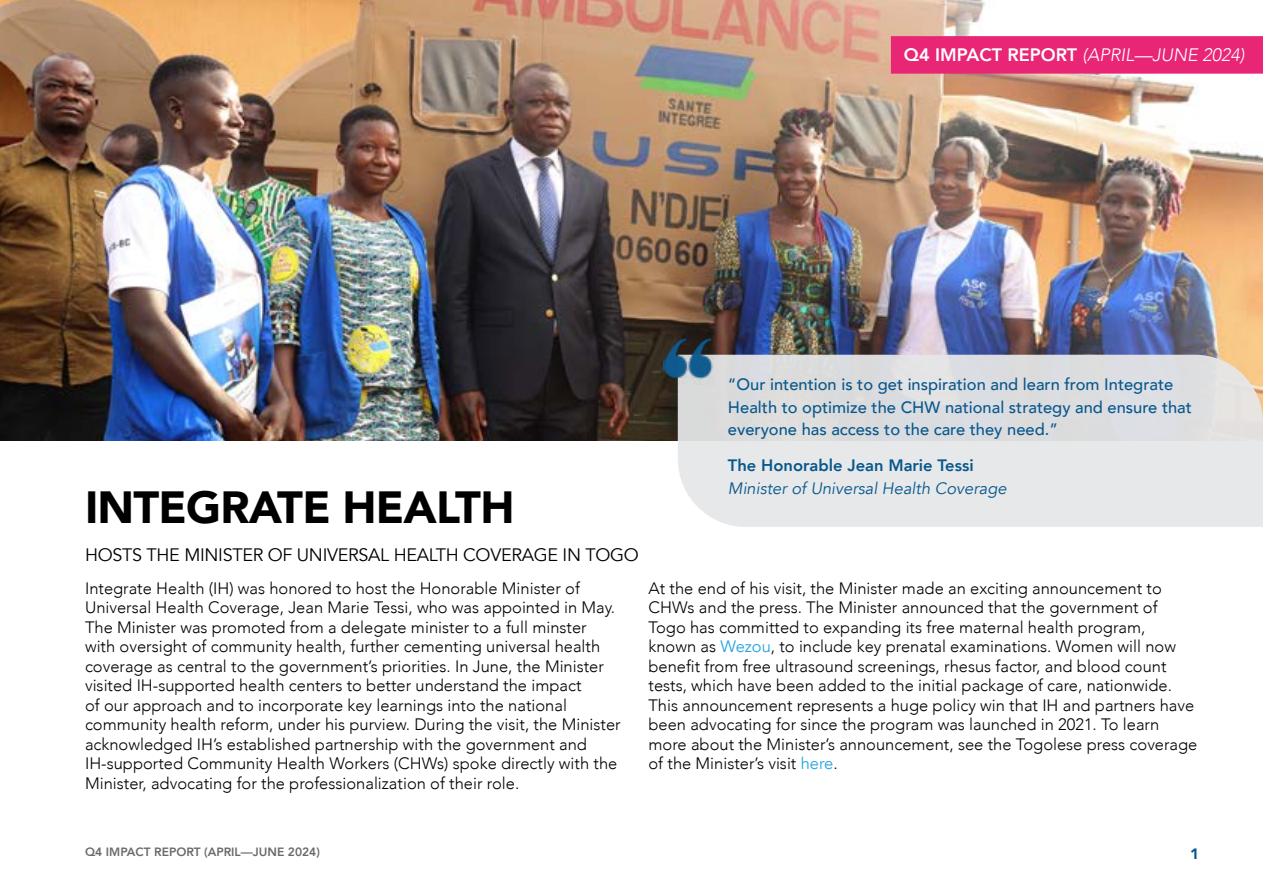
<style>
.page{position:relative;width:1263px;height:893px;background:#fff}
.page>*{position:absolute;margin:0;border:0;box-sizing:border-box;transform-origin:0 0}
.t1{font:900 45px "Avenir";letter-spacing:-.015em;color:#000}
.t2{font:18px "Avenir";letter-spacing:-.015em;color:#000}
.t3{font:italic 300 18px "Avenir";color:#fff}
.t4{font:300 16.5px/19.5px "Avenir";color:#000}
.t5{font:500 16.5px/22.5px "Avenir";color:#08588d}
.t6{font:italic 16.5px "Avenir";color:#08588d}
.t7{font:800 16.5px "Avenir";color:#08588d}
.t8{font:900 15px "Avenir";color:#08588d}
.t9{font:800 12px "Avenir";color:#696a6b}
.s1{font-weight:800;font-style:normal}
.s2{font-weight:400;color:#27a5de}
</style>
<div class="page">
<img style="left:0;top:0;width:1263px;height:441px">
<svg style="left:678px;top:355px;width:585px;height:172px;background:#e2e2e3"></svg>
<img style="left:663px;top:334px;width:50px;height:50px">
<div style="left:891px;top:36px;width:372px;height:38px;background:#e92676"></div>
<p class="t3" style="left:904px;top:44px;width:342px"><span class="s1">Q4 IMPACT REPORT</span> (APRIL—JUNE 2024)</p>
<p class="t5" style="left:728px;top:372px;width:465px">“Our intention is to get inspiration and learn from Integrate<br>Health to optimize the CHW national strategy and ensure that everyone has access to the care they need.”</p>
<p class="t7" style="left:728px;top:452px;width:247px">The Honorable Jean Marie Tessi</p>
<p class="t6" style="left:728px;top:478px;width:280px">Minister of Universal Health Coverage</p>
<h1 class="t1" style="left:85px;top:469px;width:431px">INTEGRATE HEALTH</h1>
<p class="t2" style="left:85px;top:544px;width:555px">HOSTS THE MINISTER OF UNIVERSAL HEALTH COVERAGE IN TOGO</p>
<p class="t4" style="left:85px;top:578px;width:537px">Integrate Health (IH) was honored to host the Honorable Minister of Universal Health Coverage, Jean Marie Tessi, who was appointed in May.<br>The Minister was promoted from a delegate minister to a full minster with oversight of community health, further cementing universal health coverage as central to the government’s priorities. In June, the Minister visited IH-supported health centers to better understand the impact<br>of our approach and to incorporate key learnings into the national community health reform, under his purview. During the visit, the Minister acknowledged IH’s established partnership with the government and IH-supported Community Health Workers (CHWs) spoke directly with the Minister, advocating for the professionalization of their role.</p>
<p class="t4" style="left:648px;top:578px;width:550px">At the end of his visit, the Minister made an exciting announcement to CHWs and the press. The Minister announced that the government of Togo has committed to expanding its free maternal health program,<br>known as <span class="s2">Wezou</span>, to include key prenatal examinations. Women will now benefit from free ultrasound screenings, rhesus factor, and blood count tests, which have been added to the initial package of care, nationwide.<br>This announcement represents a huge policy win that IH and partners have been advocating for since the program was launched in 2021. To learn more about the Minister’s announcement, see the Togolese press coverage of the Minister’s visit <span class="s2">here</span>.</p>
<p class="t9" style="left:85px;top:842px;width:236px">Q4 IMPACT REPORT (APRIL—JUNE 2024)</p>
<p class="t8" style="left:1190px;top:841px;width:10px">1</p>
</div>
